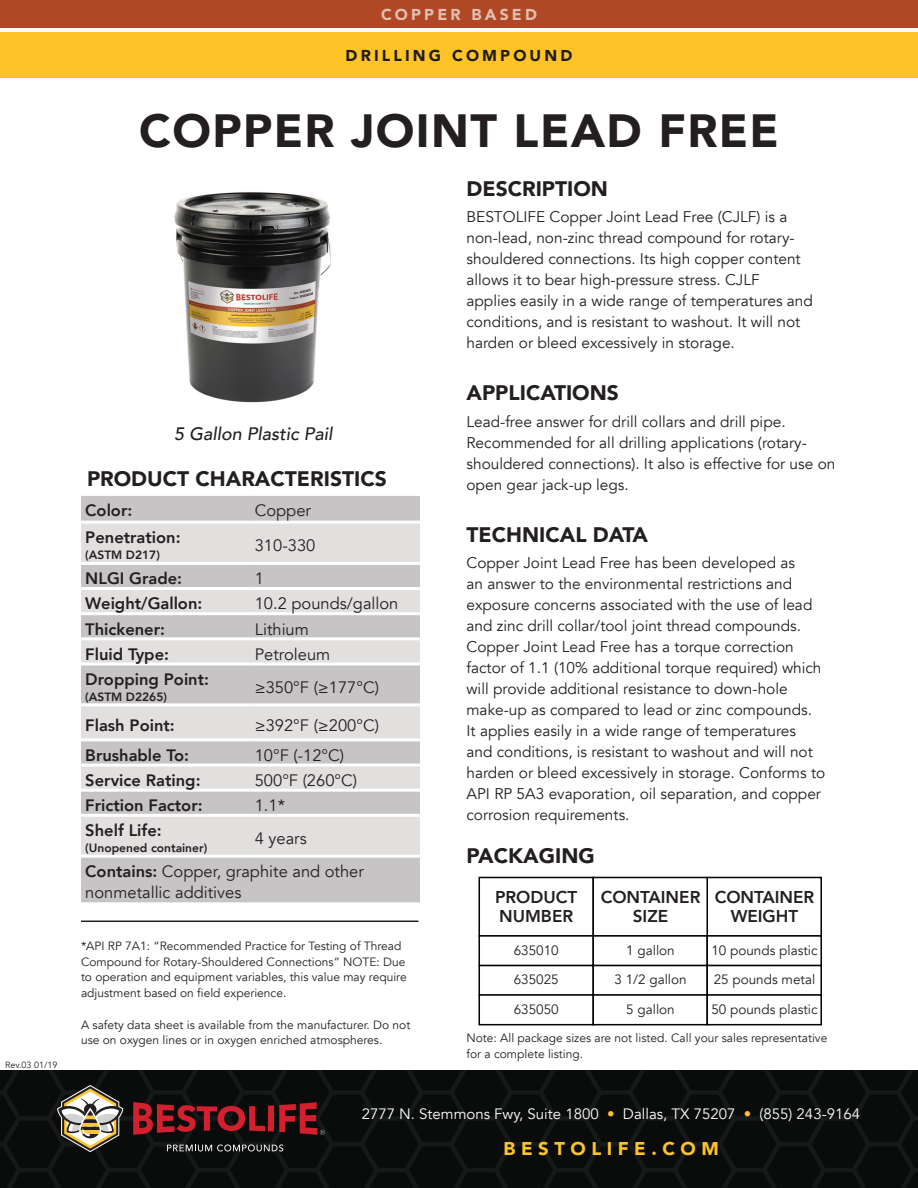
<style>
.page{position:relative;width:918px;height:1188px;background:#fff}
.page>*{position:absolute;margin:0;border:0;box-sizing:border-box;transform-origin:0 0}
.t1{font:900 46.5px "Avenir";letter-spacing:.03em;color:#231f20}
.t2{font:900 21px "Avenir";color:#231f20}
.t3{font:900 18.45px "Avenir";letter-spacing:.3em;color:#fec427}
.t4{font:italic 500 18px "Avenir";color:#231f20}
.t5{font:800 17.1px/19.5px "Avenir";color:#231f20;text-align:center}
.t6{font:16.5px/21px "Avenir";color:#231f20}
.t7{font:800 16.5px "Avenir";color:#231f20}
.t8{font:900 15.75px "Avenir";letter-spacing:.2em;color:#201c1d}
.t9{font:900 15.75px "Avenir";letter-spacing:.2em;color:#fff}
.t10{font:15.45px/21px "Avenir";color:#231f20}
.t11{font:15px "Avenir";color:#fff}
.t12{font:13.5px "Avenir";color:#231f20}
.t13{font:12px/15.8px "Avenir";color:#231f20}
.t14{font:800 12px "Avenir";color:#231f20}
.t15{font:9px "Avenir";color:#231f20}
.s1{font-weight:800}
.s2{color:#fec427}
</style>
<div class="page">
<svg style="left:0;top:1070px;width:918px;height:118px;background:#0b0d0d"></svg>
<svg style="left:167px;top:1144px;width:116px;height:7px"></svg>
<svg style="left:57px;top:1085px;width:66px;height:67px"></svg>
<svg style="left:133px;top:1102px;width:192px;height:33px;background:#61151c"></svg>
<img style="left:174px;top:192px;width:157px;height:211px">
<div style="left:0;top:0;width:918px;height:28px;background:#b04825"></div>
<div style="left:0;top:32px;width:918px;height:46px;background:#fec427"></div>
<div style="left:706px;top:877px;width:116px;height:60px;background:#fff;border:2px solid #040503"></div>
<div style="left:478px;top:877px;width:116px;height:60px;background:#fff;border:2px solid #040503"></div>
<div style="left:592px;top:877px;width:116px;height:60px;background:#fff;border:2px solid #040503"></div>
<div style="left:478px;top:935px;width:116px;height:31px;background:#fff;border:2px solid #040503"></div>
<div style="left:592px;top:935px;width:116px;height:31px;background:#fff;border:2px solid #040503"></div>
<div style="left:706px;top:935px;width:116px;height:31px;background:#fff;border:2px solid #040503"></div>
<div style="left:478px;top:965px;width:116px;height:31px;background:#fff;border:2px solid #040503"></div>
<div style="left:592px;top:965px;width:116px;height:31px;background:#fff;border:2px solid #040503"></div>
<div style="left:706px;top:965px;width:116px;height:31px;background:#fff;border:2px solid #040503"></div>
<div style="left:478px;top:994px;width:116px;height:31px;background:#fff;border:2px solid #040503"></div>
<div style="left:592px;top:994px;width:116px;height:31px;background:#fff;border:2px solid #040503"></div>
<div style="left:706px;top:994px;width:116px;height:31px;background:#fff;border:2px solid #040503"></div>
<hr style="left:81px;top:921px;width:337px;height:1px;background:#231f20">
<div style="left:81px;top:496px;width:339px;height:406px;background:#c6c4c5"></div>
<svg style="left:81px;top:524px;width:339px;height:331px;background:#d6d4d4"></svg>
<hr style="left:81px;top:521px;width:170px;height:3px;background:#fff">
<hr style="left:251px;top:521px;width:169px;height:3px;background:#fff">
<hr style="left:81px;top:562px;width:170px;height:3px;background:#fff">
<hr style="left:251px;top:562px;width:169px;height:3px;background:#fff">
<hr style="left:81px;top:587px;width:170px;height:3px;background:#fff">
<hr style="left:251px;top:587px;width:169px;height:3px;background:#fff">
<hr style="left:81px;top:612px;width:170px;height:3px;background:#fff">
<hr style="left:251px;top:612px;width:169px;height:3px;background:#fff">
<hr style="left:81px;top:637px;width:170px;height:3px;background:#fff">
<hr style="left:251px;top:637px;width:169px;height:3px;background:#fff">
<hr style="left:81px;top:662px;width:170px;height:3px;background:#fff">
<hr style="left:251px;top:662px;width:169px;height:3px;background:#fff">
<hr style="left:81px;top:703px;width:170px;height:3px;background:#fff">
<hr style="left:251px;top:703px;width:169px;height:3px;background:#fff">
<hr style="left:81px;top:738px;width:170px;height:3px;background:#fff">
<hr style="left:251px;top:738px;width:169px;height:3px;background:#fff">
<hr style="left:81px;top:764px;width:170px;height:3px;background:#fff">
<hr style="left:251px;top:764px;width:169px;height:3px;background:#fff">
<hr style="left:81px;top:789px;width:170px;height:3px;background:#fff">
<hr style="left:251px;top:789px;width:169px;height:3px;background:#fff">
<hr style="left:81px;top:814px;width:170px;height:3px;background:#fff">
<hr style="left:251px;top:814px;width:169px;height:3px;background:#fff">
<hr style="left:81px;top:855px;width:170px;height:3px;background:#fff">
<hr style="left:251px;top:855px;width:169px;height:3px;background:#fff">
<p class="t15" style="left:5px;top:1060px;width:54px">Rev.03 01/19</p>
<p class="t9" style="left:381px;top:1px;width:157px">COPPER BASED</p>
<p class="t8" style="left:346px;top:42px;width:228px">DRILLING COMPOUND</p>
<p class="t1" style="left:139px;top:91px;width:641px">COPPER JOINT LEAD FREE</p>
<p class="t4" style="left:174px;top:423px;width:160px">5 Gallon Plastic Pail</p>
<p class="t2" style="left:87px;top:460px;width:301px">PRODUCT CHARACTERISTICS</p>
<p class="t7" style="left:85px;top:498px;width:49px">Color:</p>
<p class="t6" style="left:255px;top:500px;width:58px">Copper</p>
<p class="t7" style="left:85px;top:525px;width:97px">Penetration:</p>
<p class="t14" style="left:85px;top:545px;width:76px">(ASTM D217)</p>
<p class="t6" style="left:255px;top:535px;width:62px">310-330</p>
<p class="t7" style="left:85px;top:566px;width:98px">NLGI Grade:</p>
<p class="t6" style="left:255px;top:568px;width:11px">1</p>
<p class="t7" style="left:85px;top:591px;width:119px">Weight/Gallon:</p>
<p class="t6" style="left:255px;top:593px;width:145px">10.2 pounds/gallon</p>
<p class="t7" style="left:85px;top:616px;width:81px">Thickener:</p>
<p class="t6" style="left:255px;top:619px;width:56px">Lithium</p>
<p class="t7" style="left:85px;top:641px;width:85px">Fluid Type:</p>
<p class="t6" style="left:255px;top:644px;width:77px">Petroleum</p>
<p class="t7" style="left:85px;top:666px;width:125px">Dropping Point:</p>
<p class="t14" style="left:85px;top:687px;width:83px">(ASTM D2265)</p>
<p class="t6" style="left:255px;top:677px;width:126px">≥350°F (≥177°C)</p>
<p class="t7" style="left:85px;top:712px;width:91px">Flash Point:</p>
<p class="t6" style="left:255px;top:715px;width:126px">≥392°F (≥200°C)</p>
<p class="t7" style="left:85px;top:742px;width:105px">Brushable To:</p>
<p class="t6" style="left:255px;top:745px;width:91px">10°F (-12°C)</p>
<p class="t7" style="left:85px;top:767px;width:117px">Service Rating:</p>
<p class="t6" style="left:255px;top:770px;width:104px">500°F (260°C)</p>
<p class="t7" style="left:85px;top:792px;width:119px">Friction Factor:</p>
<p class="t6" style="left:255px;top:795px;width:32px">1.1*</p>
<p class="t7" style="left:85px;top:818px;width:78px">Shelf Life:</p>
<p class="t14" style="left:85px;top:838px;width:123px">(Unopened container)</p>
<p class="t6" style="left:255px;top:828px;width:53px">4 years</p>
<p class="t6" style="left:85px;top:861px;width:280px"><span class="s1">Contains:</span> Copper, graphite and other nonmetallic additives</p>
<p class="t13" style="left:81px;top:938px;width:327px">*API RP 7A1: “Recommended Practice for Testing of Thread Compound for Rotary-Shouldered Connections” NOTE: Due to operation and equipment variables, this value may require adjustment based on field experience.</p>
<p class="t13" style="left:81px;top:1017px;width:331px">A safety data sheet is available from the manufacturer. Do not use on oxygen lines or in oxygen enriched atmospheres.</p>
<p class="t2" style="left:466px;top:170px;width:143px">DESCRIPTION</p>
<p class="t10" style="left:466px;top:206px;width:348px">BESTOLIFE Copper Joint Lead Free (CJLF) is a non-lead, non-zinc thread compound for rotary&shy;shouldered connections. Its high copper content allows it to bear high-pressure stress. CJLF applies easily in a wide range of temperatures and conditions, and is resistant to washout. It will not harden or bleed excessively in storage.</p>
<p class="t2" style="left:466px;top:375px;width:154px">APPLICATIONS</p>
<p class="t10" style="left:466px;top:411px;width:370px">Lead-free answer for drill collars and drill pipe.<br>Recommended for all drilling applications (rotary&shy;shouldered connections). It also is effective for use on open gear jack-up legs.</p>
<p class="t2" style="left:466px;top:517px;width:183px">TECHNICAL DATA</p>
<p class="t10" style="left:466px;top:553px;width:360px">Copper Joint Lead Free has been developed as<br>an answer to the environmental restrictions and exposure concerns associated with the use of lead and zinc drill collar/tool joint thread compounds.<br>Copper Joint Lead Free has a torque correction factor of 1.1 (10% additional torque required) which will provide additional resistance to down-hole make-up as compared to lead or zinc compounds.<br>It applies easily in a wide range of temperatures and conditions, is resistant to washout and will not harden or bleed excessively in storage. Conforms to API RP 5A3 evaporation, oil separation, and copper corrosion requirements.</p>
<p class="t2" style="left:466px;top:838px;width:130px">PACKAGING</p>
<p class="t5" style="left:495px;top:887px;width:84px;text-align:left">PRODUCT<br>NUMBER</p>
<p class="t12" style="left:514px;top:942px;width:47px">635010</p>
<p class="t12" style="left:626px;top:942px;width:50px">1 gallon</p>
<p class="t12" style="left:711px;top:942px;width:108px">10 pounds plastic</p>
<p class="t12" style="left:514px;top:972px;width:47px">635025</p>
<p class="t12" style="left:614px;top:972px;width:74px">3 1/2 gallon</p>
<p class="t12" style="left:714px;top:972px;width:103px">25 pounds metal</p>
<p class="t12" style="left:514px;top:1001px;width:47px">635050</p>
<p class="t12" style="left:626px;top:1001px;width:50px">5 gallon</p>
<p class="t12" style="left:711px;top:1001px;width:108px">50 pounds plastic</p>
<p class="t5" style="left:601px;top:887px;width:101px">CONTAINER<br>SIZE</p>
<p class="t5" style="left:715px;top:887px;width:101px">CONTAINER<br>WEIGHT</p>
<p class="t13" style="left:466px;top:1031px;width:362px">Note: All package sizes are not listed. Call your sales representative for a complete listing.</p>
<p class="t11" style="left:362px;top:1105px;width:500px">2777 N. Stemmons Fwy, Suite 1800 <span class="s2">•</span> Dallas, TX 75207 <span class="s2">•</span> (855) 243-9164</p>
<p class="t3" style="left:504px;top:1133px;width:217px">BESTOLIFE.COM</p>
</div>
